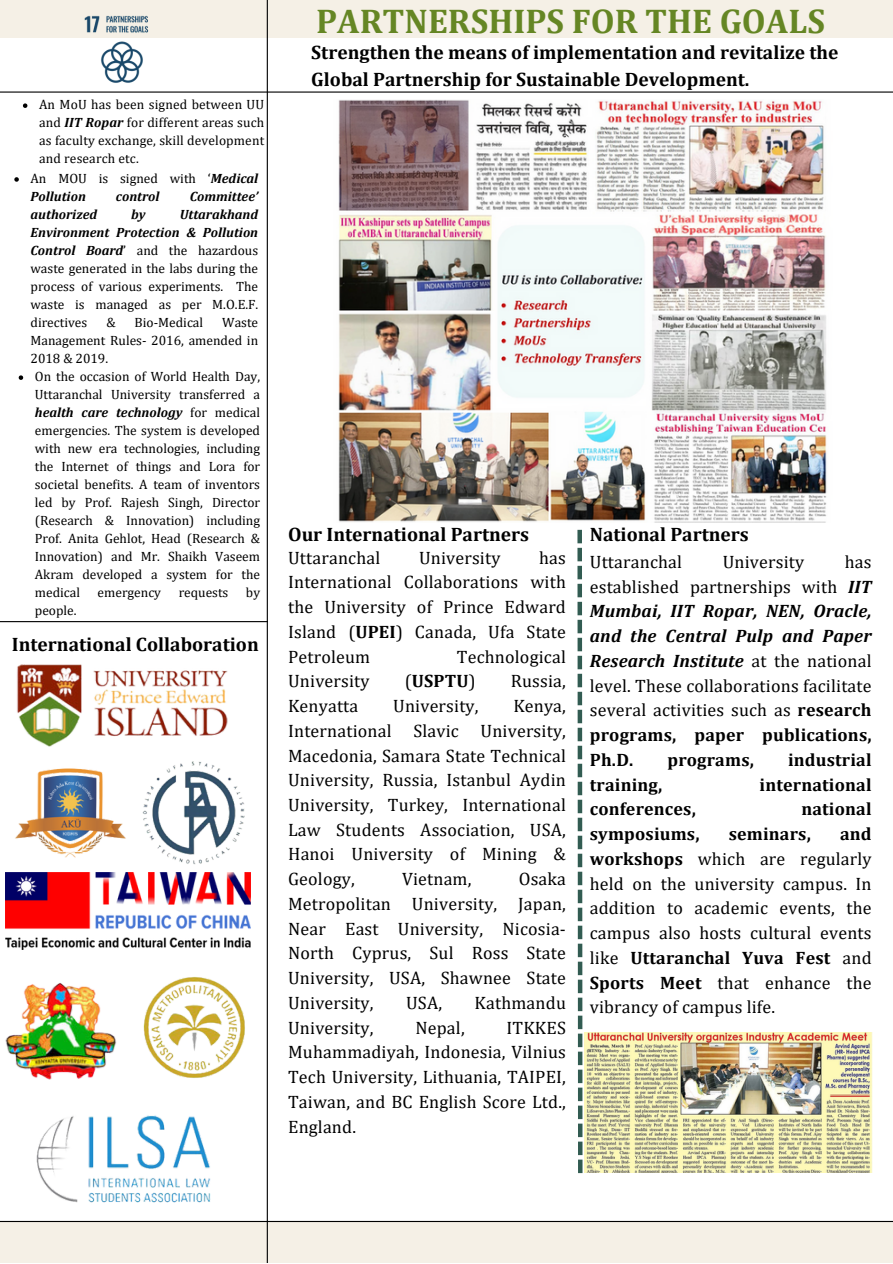
<style>
.page{position:relative;width:893px;height:1264px;background:#fff}
.page>*{position:absolute;margin:0;border:0;box-sizing:border-box;transform-origin:0 0}
.t1{font:700 34.5px "Cambria";color:#658624}
.t2{font:700 19.5px/27px "Cambria";color:#000}
.t3{font:18px/24.8px "Cambria";letter-spacing:.01em;color:#000;text-align:justify}
.t4{font:700 18px "Cambria";letter-spacing:.01em;color:#000}
.t5{font:13.5px/18px "Cambria";color:#000;text-align:justify}
.t6{font:italic 700 13.5px "Cambria";color:#000}
.s1{font-weight:700;font-style:italic}
.s2{font-weight:700}
.s3{font-weight:400}
</style>
<div class="page">
<hr style="left:0;top:91px;width:892px;height:2px;background:#000">
<hr style="left:0;top:621px;width:268px;height:1px;background:#000">
<div style="left:0;top:1221px;width:892px;height:41px;background:#f5f0e6"></div>
<hr style="left:0;top:1220px;width:892px;height:1px;background:#000">
<div style="left:0;top:0;width:892px;height:38px;background:#f5f0e6"></div>
<hr style="left:267px;top:0;width:1px;height:1262px;background:#000">
<img style="left:80px;top:15px;width:82px;height:77px">
<img style="left:36px;top:1115px;width:175px;height:88px">
<img style="left:5px;top:983px;width:112px;height:97px">
<img style="left:143px;top:976px;width:102px;height:102px">
<img style="left:5px;top:872px;width:245px;height:77px">
<img style="left:15px;top:768px;width:111px;height:90px">
<img style="left:142px;top:761px;width:103px;height:104px">
<img style="left:17px;top:664px;width:211px;height:83px">
<img style="left:584px;top:1032px;width:288px;height:140px">
<svg style="left:577px;top:530px;width:5px;height:643px"></svg>
<img style="left:338px;top:100px;width:489px;height:422px">
<svg style="left:23px;top:103px;width:4px;height:5px"></svg>
<svg style="left:14px;top:177px;width:5px;height:5px"></svg>
<svg style="left:19px;top:375px;width:4px;height:5px"></svg>
<p class="t5" style="left:39px;top:95px;width:227px">An MoU has been signed between UU and <span class="s1">IIT Ropar</span> for different areas such as faculty exchange, skill development and research etc.</p>
<p class="t5" style="left:31px;top:169px;width:229px">An MOU is signed with ‘<span class="s1">Medical<br>Pollution</span></p>
<p class="t6" style="left:116px;top:188px;width:45px">control</p>
<p class="t6" style="left:190px;top:188px;width:70px">Committee’</p>
<p class="t5" style="left:31px;top:205px;width:229px;text-indent:149px"><span class="s1">Uttarakhand Environment Protection &amp; Pollution Control Board</span>’ and the hazardous waste generated in the labs during the process of various experiments. The waste is managed as per M.O.E.F. directives</p>
<p class="t6" style="left:31px;top:206px;width:68px">authorized</p>
<p class="t6" style="left:131px;top:206px;width:16px">by</p>
<p class="t5" style="left:106px;top:313px;width:11px">&amp;</p>
<p class="t5" style="left:135px;top:313px;width:70px">Bio-Medical</p>
<p class="t5" style="left:31px;top:313px;width:229px;text-indent:192px">Waste Management Rules- 2016, amended in 2018 &amp; 2019.</p>
<p class="t5" style="left:35px;top:367px;width:227px">On the occasion of World Health Day, Uttaranchal University transferred a <span class="s1">health care technology</span> for medical emergencies. The system is developed with new era technologies, including the Internet of things and Lora for societal benefits. A team of inventors led by Prof. Rajesh Singh, Director (Research &amp; Innovation) including Prof. Anita Gehlot, Head (Research &amp; Innovation) and Mr. Shaikh Vaseem Akram developed a system for the medical</p>
<p class="t5" style="left:98px;top:583px;width:65px">emergency</p>
<p class="t5" style="left:179px;top:583px;width:51px">requests</p>
<p class="t5" style="left:246px;top:583px;width:16px">by</p>
<p class="t5" style="left:35px;top:601px;width:43px">people.</p>
<p class="t2" style="left:12px;top:630px;width:248px">International Collaboration</p>
<p class="t1" style="left:316px;top:0;width:510px">PARTNERSHIPS FOR THE GOALS</p>
<p class="t2" style="left:311px;top:39px;width:528px">Strengthen the means of implementation and revitalize the<br>Global Partnership for Sustainable Development.</p>
<p class="t2" style="left:288px;top:520px;width:242px">Our International Partners</p>
<p class="t3" style="left:288px;top:544px;width:279px;text-indent:251px">has International Collaborations with the University of Prince Edward Island (<span class="s2">UPEI</span>) Canada, Ufa State Petroleum</p>
<p class="t3" style="left:288px;top:544px;width:94px">Uttaranchal</p>
<p class="t3" style="left:419px;top:544px;width:83px">University</p>
<p class="t3" style="left:457px;top:643px;width:110px">Technological</p>
<p class="t3" style="left:288px;top:668px;width:83px">University</p>
<p class="t4" style="left:404px;top:670px;width:72px"><span class="s3">(</span>USPTU<span class="s3">)</span></p>
<p class="t3" style="left:510px;top:668px;width:57px">Russia,</p>
<p class="t3" style="left:288px;top:693px;width:72px">Kenyatta</p>
<p class="t3" style="left:393px;top:693px;width:87px">University,</p>
<p class="t3" style="left:288px;top:693px;width:279px;text-indent:225px">Kenya, International Slavic University, Macedonia, Samara State Technical University, Russia, Istanbul Aydin University, Turkey, International Law Students Association, USA, Hanoi University of Mining &amp; Geology,</p>
<p class="t3" style="left:288px;top:866px;width:279px;text-indent:230px">Osaka Metropolitan University, Japan, Near East University, Nicosia-North Cyprus, Sul Ross State University, USA, Shawnee State University,</p>
<p class="t3" style="left:402px;top:866px;width:71px">Vietnam,</p>
<p class="t3" style="left:406px;top:989px;width:38px">USA,</p>
<p class="t3" style="left:474px;top:989px;width:93px">Kathmandu</p>
<p class="t3" style="left:288px;top:1014px;width:87px">University,</p>
<p class="t3" style="left:415px;top:1014px;width:51px">Nepal,</p>
<p class="t3" style="left:288px;top:1014px;width:279px;text-indent:218px">ITKKES Muhammadiyah, Indonesia, Vilnius Tech University, Lithuania, TAIPEI, Taiwan, and BC English Score Ltd., England.</p>
<p class="t2" style="left:589px;top:520px;width:160px">National Partners</p>
<p class="t3" style="left:589px;top:549px;width:283px;text-indent:255px">has established partnerships with <span class="s1">IIT Mumbai, IIT Ropar, NEN, Oracle, and the Central Pulp and Paper Research Institute</span> at the national level. These collaborations facilitate several activities such as <span class="s2">research programs, paper publications, Ph.D.</span></p>
<p class="t3" style="left:589px;top:549px;width:94px">Uttaranchal</p>
<p class="t3" style="left:722px;top:549px;width:83px">University</p>
<p class="t4" style="left:667px;top:748px;width:88px">programs,</p>
<p class="t4" style="left:788px;top:748px;width:85px">industrial</p>
<p class="t4" style="left:589px;top:773px;width:74px">training,</p>
<p class="t4" style="left:759px;top:773px;width:114px">international</p>
<p class="t4" style="left:589px;top:798px;width:107px">conferences,</p>
<p class="t4" style="left:801px;top:798px;width:72px">national</p>
<p class="t4" style="left:589px;top:823px;width:111px">symposiums,</p>
<p class="t4" style="left:728px;top:823px;width:84px">seminars,</p>
<p class="t3" style="left:589px;top:821px;width:283px;text-indent:250px"><span class="s2">and workshops</span> which are regularly held on the university campus. In addition to academic events, the campus also hosts cultural events like <span class="s2">Uttaranchal Yuva Fest</span> and <span class="s2">Sports Meet</span> that enhance the vibrancy of campus life.</p>
</div>
